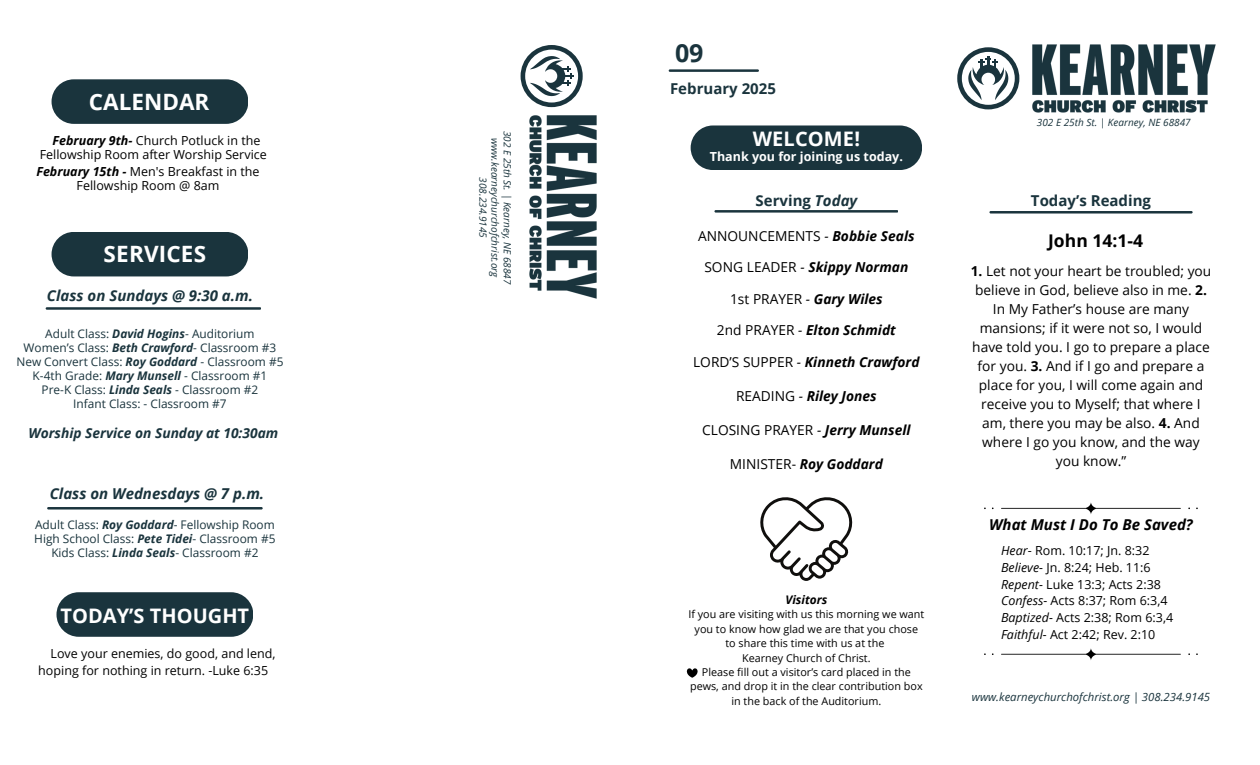
<style>
.page{position:relative;width:1260px;height:765px;background:#fff}
.page>*{position:absolute;margin:0;border:0;box-sizing:border-box;transform-origin:0 0}
.t1{font:700 25px "Open Sans";color:#1a343d}
.t2{font:700 22.5px "Open Sans";letter-spacing:.005em;color:#fff}
.t3{font:700 20px "Open Sans";color:#fff}
.t4{font:700 17.5px "Open Sans";color:#000}
.t5{font:italic 700 15px "Open Sans";color:#1a343d}
.t6{font:700 15px "Open Sans";color:#1a343d}
.t7{font:italic 700 15px "Open Sans";color:#000}
.t8{font:13.75px/19px "Open Sans";color:#000;text-align:center}
.t9{font:italic 700 13.75px "Open Sans";color:#000}
.t10{font:italic 700 13.75px "Open Sans";color:#1a343d}
.t11{font:12.5px/14px "Open Sans";color:#000;text-align:center}
.t12{font:700 12.5px "Open Sans";color:#fff}
.t13{font:11.88px "Open Sans";color:#1a343d}
.t14{font:italic 700 11.88px "Open Sans";color:#000}
.t15{font:italic 11.38px "Open Sans";color:#1a343d}
.t16{font:10.75px/14.4px "Open Sans";color:#000;text-align:center}
.t17{font:italic 10px/12.2px "Open Sans";color:#1a343d;text-align:center}
.s1{font-weight:700;font-style:italic}
.s2{font-style:italic}
.s3{font-weight:400;font-style:normal}
.s4{font-weight:400}
.s5{font-weight:700}
</style>
<div class="page">
<div style="left:52px;top:79px;width:196px;height:45px;background:#1a343d;border-radius:22px"></div>
<img style="left:529px;top:115px;width:68px;height:184px">
<svg style="left:521px;top:45px;width:62px;height:62px"></svg>
<div style="left:52px;top:232px;width:196px;height:44px;background:#1a343d;border-radius:22px"></div>
<hr style="left:669px;top:69px;width:90px;height:3px;background:#1a343d">
<svg style="left:957px;top:47px;width:62px;height:62px"></svg>
<img style="left:1032px;top:44px;width:184px;height:69px">
<hr style="left:47px;top:507px;width:216px;height:3px;background:#1a343d">
<hr style="left:46px;top:307px;width:215px;height:3px;background:#1a343d">
<div style="left:56px;top:592px;width:197px;height:45px;background:#1a343d;border-radius:22px"></div>
<hr style="left:989px;top:211px;width:204px;height:3px;background:#1a343d">
<div style="left:691px;top:125px;width:231px;height:45px;background:#1a343d;border-radius:22px"></div>
<svg style="left:1001px;top:502px;width:180px;height:12px"></svg>
<svg style="left:1001px;top:648px;width:180px;height:12px"></svg>
<svg style="left:760px;top:497px;width:93px;height:84px"></svg>
<svg style="left:686px;top:668px;width:12px;height:10px"></svg>
<hr style="left:714px;top:210px;width:184px;height:3px;background:#1a343d">
<h5 class="t2" style="left:89px;top:86px;width:122px">CALENDAR</h5>
<p class="t11" style="left:40px;top:133px;width:229px"><span class="s1">February 9th-</span> Church Potluck in the<br>Fellowship Room after Worship Service</p>
<p class="t11" style="left:36px;top:164px;width:225px"><span class="s1">February 15th -</span> Men's Breakfast in the<br>Fellowship Room @ 8am</p>
<h4 class="t2" style="left:104px;top:238px;width:104px">SERVICES</h4>
<p class="t5" style="left:47px;top:285px;width:208px">Class on Sundays @ 9:30 a.m.</p>
<h4 class="t13" style="left:45px;top:325px;width:211px">Adult Class: <span class="s1">David Hogins</span>- Auditorium</h4>
<p class="t13" style="left:24px;top:339px;width:254px">Women’s Class: <span class="s1">Beth Crawford</span>- Classroom #3</p>
<p class="t13" style="left:16px;top:353px;width:269px">New Convert Class: <span class="s1">Roy Goddard</span> - Classroom #5</p>
<p class="t13" style="left:33px;top:367px;width:236px">K-4th Grade: <span class="s1">Mary Munsell</span> - Classroom #1</p>
<p class="t13" style="left:42px;top:381px;width:218px">Pre-K Class: <span class="s1">Linda Seals</span> - Classroom #2</p>
<p class="t13" style="left:73px;top:395px;width:155px">Infant Class: - Classroom #7</p>
<h4 class="t10" style="left:28px;top:423px;width:251px">Worship Service on Sunday at 10:30am</h4>
<h1 class="t5" style="left:50px;top:483px;width:216px">Class on Wednesdays @ 7 p.m.</h1>
<h1 class="t13" style="left:35px;top:517px;width:241px">Adult Class: <span class="s1">Roy Goddard</span>- Fellowship Room</h1>
<p class="t13" style="left:34px;top:531px;width:243px">High School Class: <span class="s1">Pete Tidei</span>- Classroom #5</p>
<p class="t13" style="left:51px;top:545px;width:209px">Kids Class: <span class="s1">Linda Seals</span>- Classroom #2</p>
<p class="t3" style="left:61px;top:601px;width:190px">TODAY’S THOUGHT</p>
<p class="t11" style="left:38px;top:645px;width:239px;line-height:16.9px;text-align:left;text-indent:12px">Love your enemies, do good, and lend, hoping for nothing in return. -Luke 6:35</p>
<p class="t17" style="left:514px;top:131px;width:155px;rotate:90deg">302 E 25th St. | Kearney, NE 68847 www.kearneychurchofchrist.org</p>
<h4 class="t17" style="left:489px;top:177px;width:62px;rotate:90deg">308.234.9145</h4>
<p class="t1" style="left:675px;top:36px;width:30px">09</p>
<p class="t6" style="left:670px;top:78px;width:107px">February 2025</p>
<p class="t3" style="left:753px;top:125px;width:109px">WELCOME!</p>
<p class="t12" style="left:710px;top:148px;width:195px">Thank you for joining us today.</p>
<p class="t6" style="left:756px;top:190px;width:103px">Serving <span class="s2">Today</span></p>
<p class="t8" style="left:698px;top:226px;width:218px">ANNOUNCEMENTS <span class="s2">-</span> <span class="s1">Bobbie Seals</span></p>
<p class="t9" style="left:704px;top:257px;width:205px"><span class="s3">SONG LEADER</span> <span class="s4">-</span> Skippy Norman</p>
<p class="t8" style="left:730px;top:289px;width:154px">1st PRAYER <span class="s2">-</span> <span class="s1">Gary Wiles</span></p>
<p class="t9" style="left:717px;top:320px;width:180px"><span class="s3">2nd PRAYER</span> <span class="s4">-</span> Elton Schmidt</p>
<p class="t9" style="left:693px;top:353px;width:228px"><span class="s3">LORD’S SUPPER</span> <span class="s4">-</span> Kinneth Crawford</p>
<p class="t9" style="left:736px;top:386px;width:142px"><span class="s3">READING</span> <span class="s4">-</span> RileyJones</p>
<p class="t8" style="left:702px;top:420px;width:210px">CLOSING PRAYER <span class="s2">-</span> <span class="s1">Jerry Munsell</span></p>
<p class="t9" style="left:730px;top:454px;width:155px"><span class="s3">MINISTER-</span> Roy Goddard</p>
<h4 class="t14" style="left:785px;top:591px;width:43px">Visitors</h4>
<h2 class="t16" style="left:688px;top:607px;width:238px">If you are visiting with us this morning we want you to know how glad we are that you chose to share this time with us at the</h2>
<h6 class="t16" style="left:742px;top:650px;width:130px">Kearney Church of Christ.</h6>
<p class="t16" style="left:690px;top:665px;width:234px">Please fill out a visitor’s card placed in the pews, and drop it in the clear contribution box in the back of the Auditorium.</p>
<h5 class="t17" style="left:1037px;top:116px;width:155px">302 E 25th St. | Kearney, NE 68847</h5>
<h4 class="t6" style="left:1031px;top:190px;width:122px">Today’s Reading</h4>
<p class="t4" style="left:1048px;top:228px;width:96px">John 14:1-4</p>
<h4 class="t8" style="left:971px;top:261px;width:242px"><span class="s5">1.</span> Let not your heart be troubled; you believe in God, believe also in me. <span class="s5">2.<br></span>In My Father’s house are many mansions; if it were not so, I would have told you. I go to prepare a place for you. <span class="s5">3.</span> And if I go and prepare a place for you, I will come again and receive you to Myself; that where I am, there you may be also. <span class="s5">4.</span> And where I go you know, and the way you know.”</h4>
<p class="t7" style="left:989px;top:514px;width:205px">What Must I Do To Be Saved?</p>
<p class="t11" style="left:1001px;top:543px;width:150px"><span class="s2">Hear</span>- Rom. 10:17; Jn. 8:32</p>
<h2 class="t11" style="left:1001px;top:560px;width:151px"><span class="s2">Believe-</span> Jn. 8:24; Heb. 11:6</h2>
<p class="t11" style="left:1001px;top:577px;width:161px"><span class="s2">Repent-</span> Luke 13:3; Acts 2:38</p>
<p class="t11" style="left:1001px;top:594px;width:168px"><span class="s2">Confess-</span> Acts 8:37; Rom 6:3,4</p>
<p class="t11" style="left:1001px;top:610px;width:174px"><span class="s2">Baptized-</span> Acts 2:38; Rom 6:3,4</p>
<p class="t11" style="left:1001px;top:627px;width:156px"><span class="s2">Faithful-</span> Act 2:42; Rev. 2:10</p>
<h3 class="t15" style="left:972px;top:689px;width:240px">www.kearneychurchofchrist.org | 308.234.9145</h3>
</div>
